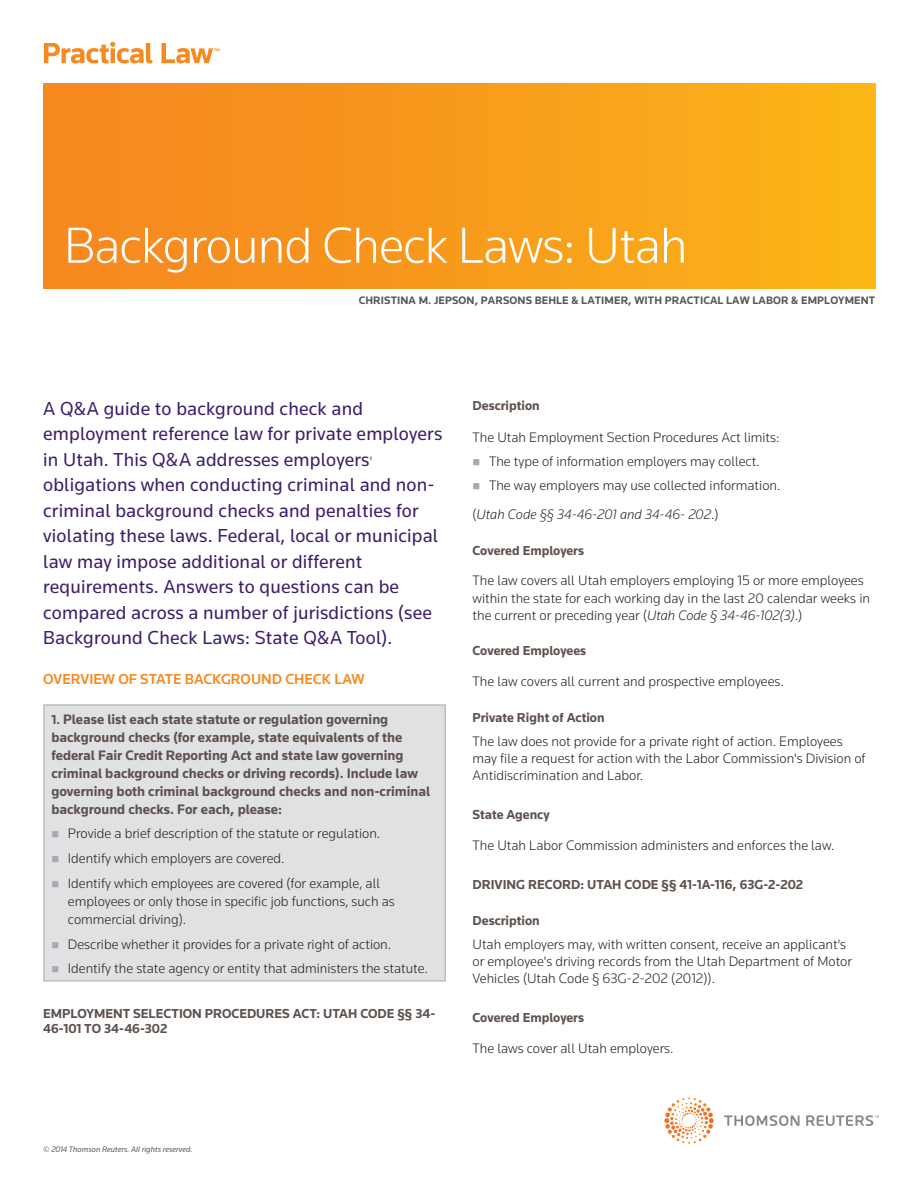
<style>
.page{position:relative;width:918px;height:1188px;background:#fff}
.page>*{position:absolute;margin:0;border:0;box-sizing:border-box;transform-origin:0 0}
._01_Document_Title{font:300 52.5px "Knowledge";letter-spacing:-.02em;color:#fff}
.PLC_Text{font:19.5px/25.5px "Knowledge";letter-spacing:.01em;color:#3e1d6b}
.t1{font:500 15px "Knowledge";color:#f6891f}
.PLC_Text-2{font:300 14.25px/17.2px "Knowledge";color:#231f20}
.t2{font:700 14.25px/18px "Knowledge";color:#5f514d}
.t3{font:italic 300 14.25px "Knowledge";color:#231f20}
.t4{font:700 13.5px/15px "Knowledge";color:#5f514d}
._02_Document_subtitl{font:700 11.25px "Knowledge";letter-spacing:.01em;color:#57585a}
.t5{font:italic 8.25px "Knowledge";color:#57585a}
.s1{font-weight:300;font-size:14.25px;color:#231f20}
.s2{font-size:13.5px}
.s3{font-style:normal}
.s4{font-style:italic}
</style>
<div class="page">
<div style="left:44px;top:705px;width:401px;height:276px;background:#e0e1e3"></div>
<div style="left:43px;top:704px;width:403px;height:278px;border:2px solid #bcbdc0"></div>
<div style="left:44px;top:83px;width:831px;height:205px;background:linear-gradient(to right,#f58420,#fbb417)"></div>
<svg style="left:44px;top:42px;width:175px;height:21px"></svg>
<svg style="left:724px;top:1115px;width:155px;height:11px"></svg>
<svg style="left:664px;top:1097px;width:50px;height:44px"></svg>
<p class="_01_Document_Title" style="left:64px;top:213px;width:625px">Background Check Laws: Utah</p>
<p class="_02_Document_subtitl" style="left:359px;top:293px;width:518px">CHRISTINA M. JEPSON, PARSONS BEHLE &amp; LATIMER, WITH PRACTICAL LAW LABOR &amp; EMPLOYMENT</p>
<p class="PLC_Text" style="left:43px;top:395px;width:401px">A Q&amp;A guide to background check and employment reference law for private employers in Utah. This Q&amp;A addresses employers<span class="s1">' </span>obligations when conducting criminal and non&shy;criminal background checks and penalties for violating these laws. Federal, local or municipal law may impose additional or different requirements. Answers to questions can be compared across a number of jurisdictions (see Background Check Laws: State Q&amp;A Tool).</p>
<p class="t1" style="left:43px;top:670px;width:323px">OVERVIEW OF STATE BACKGROUND CHECK LAW</p>
<p class="t2" style="left:51px;top:710px;width:380px"><span class="s2">1.</span> Please list each state statute or regulation governing background checks (for example, state equivalents of the federal Fair Credit Reporting Act and state law governing criminal background checks or driving records). Include law governing both criminal background checks and non-criminal background checks. For each, please:</p>
<p class="PLC_Text-2" style="left:68px;top:821px;width:314px;line-height:24.8px">Provide a brief description of the statute or regulation.<br>Identify which employers are covered.<br>Identify which employees are covered (for example, all</p>
<p class="PLC_Text-2" style="left:68px;top:892px;width:328px;line-height:18px">employees or only those in specific job functions, such as commercial driving).</p>
<p class="PLC_Text-2" style="left:68px;top:931px;width:362px;line-height:24.8px">Describe whether it provides for a private right of action.<br>Identify the state agency or entity that administers the statute.</p>
<p class="t4" style="left:43px;top:1006px;width:394px">EMPLOYMENT SELECTION PROCEDURES ACT: UTAH CODE §§ 34-<br>46-101 TO 34-46-302</p>
<p class="t4" style="left:472px;top:398px;width:69px">Description</p>
<p class="PLC_Text-2" style="left:472px;top:428px;width:309px">The Utah Employment Section Procedures Act limits:</p>
<p class="PLC_Text-2" style="left:489px;top:453px;width:272px">The type of information employers may collect.</p>
<p class="PLC_Text-2" style="left:489px;top:477px;width:293px">The way employers may use collected information.</p>
<p class="t3" style="left:472px;top:506px;width:248px"><span class="s3">(</span>Utah Code §§ 34-46-201 and 34-46- 202<span class="s3">.)</span></p>
<p class="t4" style="left:472px;top:542px;width:113px">Covered Employers</p>
<p class="PLC_Text-2" style="left:472px;top:572px;width:399px">The law covers all Utah employers employing 15 or more employees within the state for each working day in the last 20 calendar weeks in the current or preceding year (<span class="s4">Utah Code § 34-46-102(3)</span>.)</p>
<p class="t4" style="left:472px;top:643px;width:115px">Covered Employees</p>
<p class="PLC_Text-2" style="left:472px;top:672px;width:313px">The law covers all current and prospective employees.</p>
<p class="t4" style="left:472px;top:710px;width:134px">Private Right of Action</p>
<p class="PLC_Text-2" style="left:472px;top:732px;width:395px">The law does not provide for a private right of action. Employees may file a request for action with the Labor Commission's Division of<br>Antidiscrimination and Labor.</p>
<p class="t4" style="left:472px;top:807px;width:79px">State Agency</p>
<p class="PLC_Text-2" style="left:472px;top:836px;width:363px">The Utah Labor Commission administers and enforces the law.</p>
<p class="t4" style="left:472px;top:877px;width:332px">DRIVING RECORD: UTAH CODE §§ 41-1A-116, 63G-2-202</p>
<p class="t4" style="left:472px;top:912px;width:69px">Description</p>
<p class="PLC_Text-2" style="left:472px;top:935px;width:381px">Utah employers may, with written consent, receive an applicant's or employee's driving records from the Utah Department of Motor<br>Vehicles (Utah Code § 63G-2-202 (2012)).</p>
<p class="t4" style="left:472px;top:1010px;width:113px">Covered Employers</p>
<p class="PLC_Text-2" style="left:472px;top:1039px;width:203px">The laws cover all Utah employers.</p>
<p class="t5" style="left:43px;top:1144px;width:151px">© 2014 Thomson Reuters. All rights reserved.</p>
</div>
